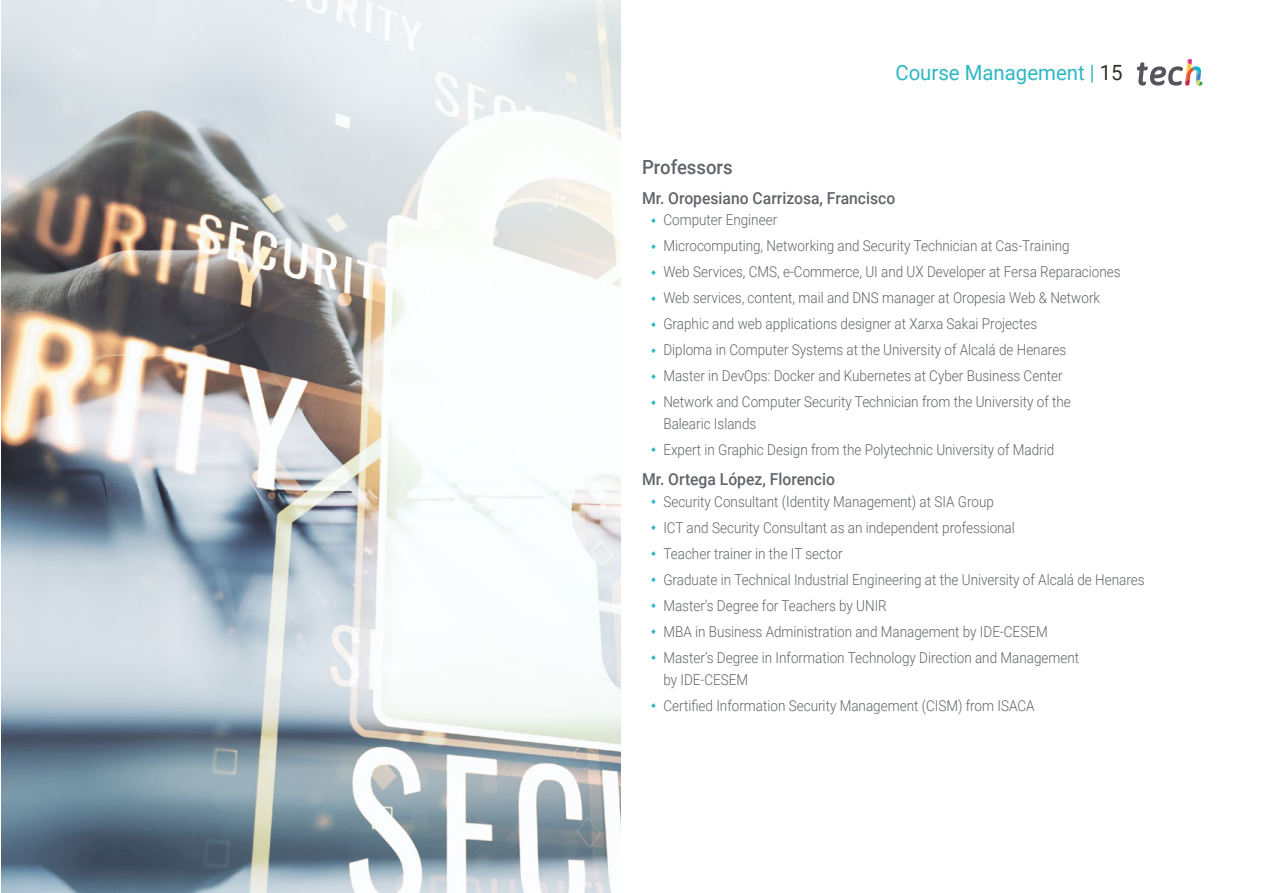
<style>
.page{position:relative;width:1263px;height:893px;background:#fff}
.page>*{position:absolute;margin:0;border:0;box-sizing:border-box;transform-origin:0 0}
.t1{font:21px "Roboto";color:#2db8c5}
.t2{font:500 19.5px "Roboto";color:#61646a;scale:.95 1}
.t3{font:500 16.5px "Roboto";color:#61646a;scale:.95 1}
.t4{font:300 15px/26px "Roboto";color:#61646a;scale:.9 1}
.s1{color:#312e20}
</style>
<div class="page">
<img style="left:1px;top:0;width:620px;height:893px">
<svg style="left:1137px;top:59px;width:65px;height:27px"></svg>
<h2 class="t2" style="left:642px;top:153px;width:97px">Professors</h2>
<h1 class="t1" style="left:895px;top:57px;width:229px">Course Management | <span class="s1">15</span></h1>
<p class="t3" style="left:642px;top:186px;width:268px">Mr. Oropesiano Carrizosa, Francisco</p>
<p class="t4" style="left:663px;top:206px;width:510px">Computer Engineer<br>Microcomputing, Networking and Security Technician at Cas-Training<br>Web Services, CMS, e-Commerce, UI and UX Developer at Fersa Reparaciones Web services, content, mail and DNS manager at Oropesia Web &amp; Network Graphic and web applications designer at Xarxa Sakai Projectes<br>Diploma in Computer Systems at the University of Alcalá de Henares<br>Master in DevOps: Docker and Kubernetes at Cyber Business Center<br>Network and Computer Security Technician from the University of the</p>
<p class="t4" style="left:663px;top:410px;width:436px">Balearic Islands<br>Expert in Graphic Design from the Polytechnic University of Madrid</p>
<p class="t3" style="left:642px;top:468px;width:204px">Mr. Ortega López, Florencio</p>
<p class="t4" style="left:663px;top:488px;width:536px">Security Consultant (Identity Management) at SIA Group<br>ICT and Security Consultant as an independent professional<br>Teacher trainer in the IT sector<br>Graduate in Technical Industrial Engineering at the University of Alcalá de Henares Master's Degree for Teachers by UNIR<br>MBA in Business Administration and Management by IDE-CESEM<br>Master’s Degree in Information Technology Direction and Management</p>
<p class="t4" style="left:663px;top:666px;width:414px">by IDE-CESEM<br>Certified Information Security Management (CISM) from ISACA</p>
</div>
